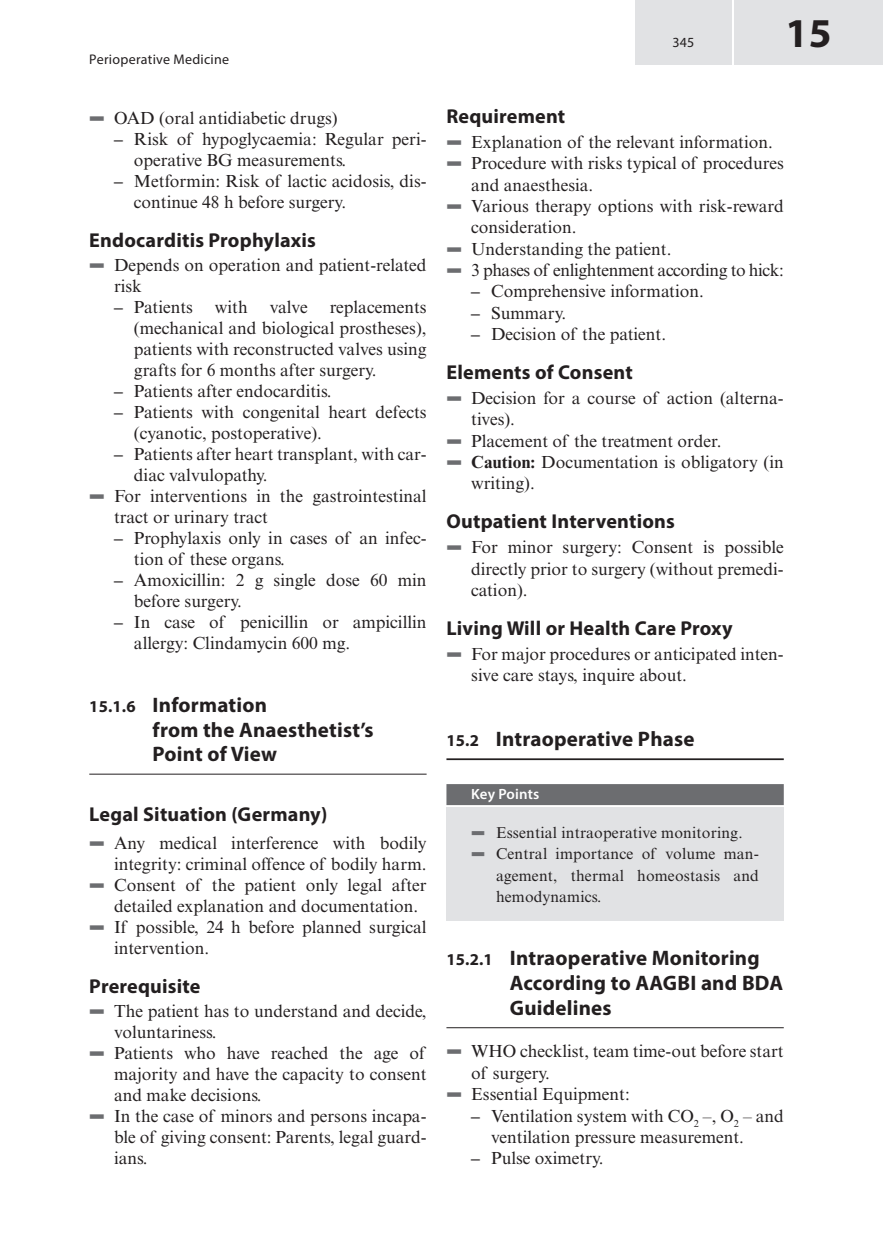
<style>
.page{position:relative;width:883px;height:1260px;background:#fff}
.page>*{position:absolute;margin:0;border:0;box-sizing:border-box;transform-origin:0 0}
.t1{font:700 41.12px "Myriad Pro";color:#231f20}
._2_hd{font:700 21px/24.5px "Myriad Pro";letter-spacing:.01em;color:#231f20}
._1_hd{font:700 21px "Myriad Pro";letter-spacing:.01em;color:#231f20}
._3_hd{font:700 20.12px "Myriad Pro";letter-spacing:.01em;color:#231f20}
._2_hd_3_hd{font:700 20.12px "Myriad Pro";letter-spacing:.01em;color:#231f20}
.t2{font:17.5px/21px "Times New Roman MT Std";color:#231f20}
.t3{font:17.5px "Times New Roman MT Std";letter-spacing:-.02em;color:#231f20}
.t4{font:15.75px/21.3px "Times New Roman MT Std";letter-spacing:.01em;color:#231f20;text-align:justify}
.B_title_Eye{font:600 14.88px "Myriad Pro";letter-spacing:.005em;color:#fff}
.t5{font:14px "Myriad Pro";letter-spacing:.02em;color:#231f20}
.s1{font-family:"Blik Buttons";color:#6c6d70}
.s2{font-weight:700}
.s3{font-size:16.62px}
</style>
<div class="page">
<div style="left:635px;top:0;width:97px;height:64px;background:#e1e2e4"></div>
<div style="left:734px;top:0;width:149px;height:64px;background:#e1e2e4"></div>
<hr style="left:89px;top:774px;width:338px;height:1px;background:#231f20">
<hr style="left:446px;top:758px;width:338px;height:2px;background:#231f20">
<div style="left:446px;top:784px;width:338px;height:21px;background:#6c6d70"></div>
<div style="left:446px;top:807px;width:338px;height:50px;background:#e1e2e4"></div>
<div style="left:446px;top:828px;width:338px;height:93px;background:#e1e2e4"></div>
<hr style="left:446px;top:1027px;width:338px;height:1px;background:#231f20">
<p class="t5" style="left:89px;top:51px;width:141px">Perioperative Medicine</p>
<p class="t2" style="left:89px;top:108px;width:250px"><span class="s1">5</span> OAD (oral antidiabetic drugs)</p>
<p class="t2" style="left:134px;top:129px;width:294px;text-indent:-20px"><span class="s2">–</span> Risk of hypoglycaemia: Regular peri&shy;operative BG measurements.</p>
<p class="t2" style="left:134px;top:171px;width:294px;text-indent:-20px"><span class="s2">–</span> Metformin: Risk of lactic acidosis, dis&shy;continue 48 h before surgery.</p>
<h4 class="_3_hd" style="left:89px;top:227px;width:228px">Endocarditis Prophylaxis</h4>
<p class="t2" style="left:114px;top:255px;width:314px;text-indent:-25px"><span class="s1">5</span> Depends on operation and patient-related risk</p>
<p class="t2" style="left:114px;top:297px;width:80px"><span class="s2">–</span> Patients</p>
<p class="t2" style="left:215px;top:297px;width:34px">with</p>
<p class="t2" style="left:270px;top:297px;width:40px">valve</p>
<p class="t2" style="left:134px;top:297px;width:294px;text-align:justify;text-indent:196px">replacements (mechanical and biological prostheses), patients with reconstructed valves using grafts for 6 months after surgery.</p>
<p class="t2" style="left:114px;top:381px;width:219px"><span class="s2">–</span> Patients after endocarditis.</p>
<p class="t2" style="left:134px;top:402px;width:294px;text-indent:-20px"><span class="s2">–</span> Patients with congenital heart defects (cyanotic, postoperative).</p>
<p class="t2" style="left:134px;top:444px;width:294px;text-indent:-20px"><span class="s2">–</span> Patients after heart transplant, with car&shy;diac valvulopathy.</p>
<p class="t2" style="left:114px;top:486px;width:314px;text-indent:-25px"><span class="s1">5</span> For interventions in the gastrointestinal tract or urinary tract</p>
<p class="t2" style="left:134px;top:528px;width:294px;text-indent:-20px"><span class="s2">–</span> Prophylaxis only in cases of an infec&shy;tion of these organs.</p>
<p class="t2" style="left:134px;top:570px;width:294px;text-indent:-20px"><span class="s2">–</span> Amoxicillin: 2 g single dose 60 min before surgery.</p>
<p class="t2" style="left:134px;top:612px;width:294px;text-indent:-20px"><span class="s2">–</span> In case of penicillin or ampicillin allergy: Clindamycin 600 mg.</p>
<h3 class="_2_hd" style="left:153px;top:692px;width:222px;text-indent:-63px"><span class="s3">15.1.6</span> Information<br>from the Anaesthetist’s<br>Point of View</h3>
<h4 class="_2_hd_3_hd" style="left:89px;top:801px;width:240px">Legal Situation (Germany)</h4>
<p class="t2" style="left:89px;top:833px;width:339px;text-align:right"><span class="s1">5</span> Any medical interference with bodily integrity: criminal offence of bodily harm.</p>
<p class="t2" style="left:114px;top:875px;width:314px;text-indent:-25px"><span class="s1">5</span> Consent of the patient only legal after detailed explanation and documentation.</p>
<p class="t2" style="left:114px;top:917px;width:314px;text-indent:-25px"><span class="s1">5</span> If possible, 24 h before planned surgical intervention.</p>
<h4 class="_3_hd" style="left:89px;top:973px;width:113px">Prerequisite</h4>
<p class="t2" style="left:114px;top:1001px;width:314px;text-indent:-25px"><span class="s1">5</span> The patient has to understand and decide, voluntariness.</p>
<p class="t2" style="left:114px;top:1043px;width:314px;text-align:justify;text-indent:-25px"><span class="s1">5</span> Patients who have reached the age of majority and have the capacity to consent and make decisions.</p>
<p class="t2" style="left:114px;top:1106px;width:314px;text-align:justify;text-indent:-25px"><span class="s1">5</span> In the case of minors and persons incapa&shy;ble of giving consent: Parents, legal guard&shy;ians.</p>
<p class="t5" style="left:672px;top:34px;width:23px">345</p>
<h1 class="t1" style="left:786px;top:6px;width:48px">15</h1>
<h4 class="_3_hd" style="left:446px;top:103px;width:120px">Requirement</h4>
<p class="t2" style="left:446px;top:132px;width:328px"><span class="s1">5</span> Explanation of the relevant information.</p>
<p class="t2" style="left:471px;top:153px;width:314px;text-indent:-25px"><span class="s1">5</span> Procedure with risks typical of procedures and anaesthesia.</p>
<p class="t2" style="left:471px;top:195px;width:314px;text-indent:-25px"><span class="s1">5</span> Various therapy options with risk-reward consideration.</p>
<p class="t2" style="left:446px;top:238px;width:226px"><span class="s1">5</span> Understanding the patient.</p>
<p class="t3" style="left:446px;top:260px;width:339px"><span class="s1">5</span> 3 phases of enlightenment according to hick:</p>
<p class="t2" style="left:471px;top:281px;width:234px"><span class="s2">–</span> Comprehensive information.</p>
<p class="t2" style="left:471px;top:302px;width:96px"><span class="s2">–</span> Summary.</p>
<p class="t2" style="left:471px;top:324px;width:196px"><span class="s2">–</span> Decision of the patient.</p>
<h4 class="_3_hd" style="left:446px;top:359px;width:188px">Elements of Consent</h4>
<p class="t2" style="left:471px;top:387px;width:314px;text-indent:-25px"><span class="s1">5</span> Decision for a course of action (alterna&shy;tives).</p>
<p class="t2" style="left:446px;top:430px;width:276px"><span class="s1">5</span> Placement of the treatment order.</p>
<p class="t2" style="left:471px;top:451px;width:314px;text-indent:-25px"><span class="s1">5</span> <span class="s2">Caution:</span> Documentation is obligatory (in writing).</p>
<h4 class="_3_hd" style="left:446px;top:508px;width:230px">Outpatient Interventions</h4>
<p class="t2" style="left:471px;top:537px;width:314px;text-align:justify;text-indent:-25px"><span class="s1">5</span> For minor surgery: Consent is possible directly prior to surgery (without premedi&shy;cation).</p>
<h4 class="_3_hd" style="left:446px;top:615px;width:288px">Living Will or Health Care Proxy</h4>
<p class="t2" style="left:471px;top:643px;width:314px;text-indent:-25px"><span class="s1">5</span> For major procedures or anticipated inten&shy;sive care stays, inquire about.</p>
<h2 class="_1_hd" style="left:446px;top:725px;width:250px"><span class="s3">15.2</span> Intraoperative Phase</h2>
<p class="B_title_Eye" style="left:471px;top:785px;width:70px">Key Points</p>
<p class="t4" style="left:471px;top:822px;width:273px"><span class="s1">5</span> Essential intraoperative monitoring.</p>
<p class="t4" style="left:496px;top:843px;width:264px;text-indent:-25px"><span class="s1">5</span> Central importance of volume man&shy;agement, thermal homeostasis and hemodynamics.</p>
<h3 class="_2_hd" style="left:510px;top:945px;width:275px;text-indent:-63px"><span class="s3">15.2.1</span> Intraoperative Monitoring<br>According to AAGBI and BDA<br>Guidelines</h3>
<p class="t2" style="left:471px;top:1041px;width:314px;text-indent:-25px"><span class="s1">5</span> WHO checklist, team time-out before start of surgery.</p>
<p class="t2" style="left:446px;top:1084px;width:185px"><span class="s1">5</span> Essential Equipment:</p>
<p class="t2" style="left:491px;top:1105px;width:294px;text-indent:-20px"><span class="s2">–</span> Ventilation system with CO<sub>2</sub> –, O<sub>2</sub> – and ventilation pressure measurement.</p>
<p class="t2" style="left:471px;top:1148px;width:134px"><span class="s2">–</span> Pulse oximetry.</p>
</div>
